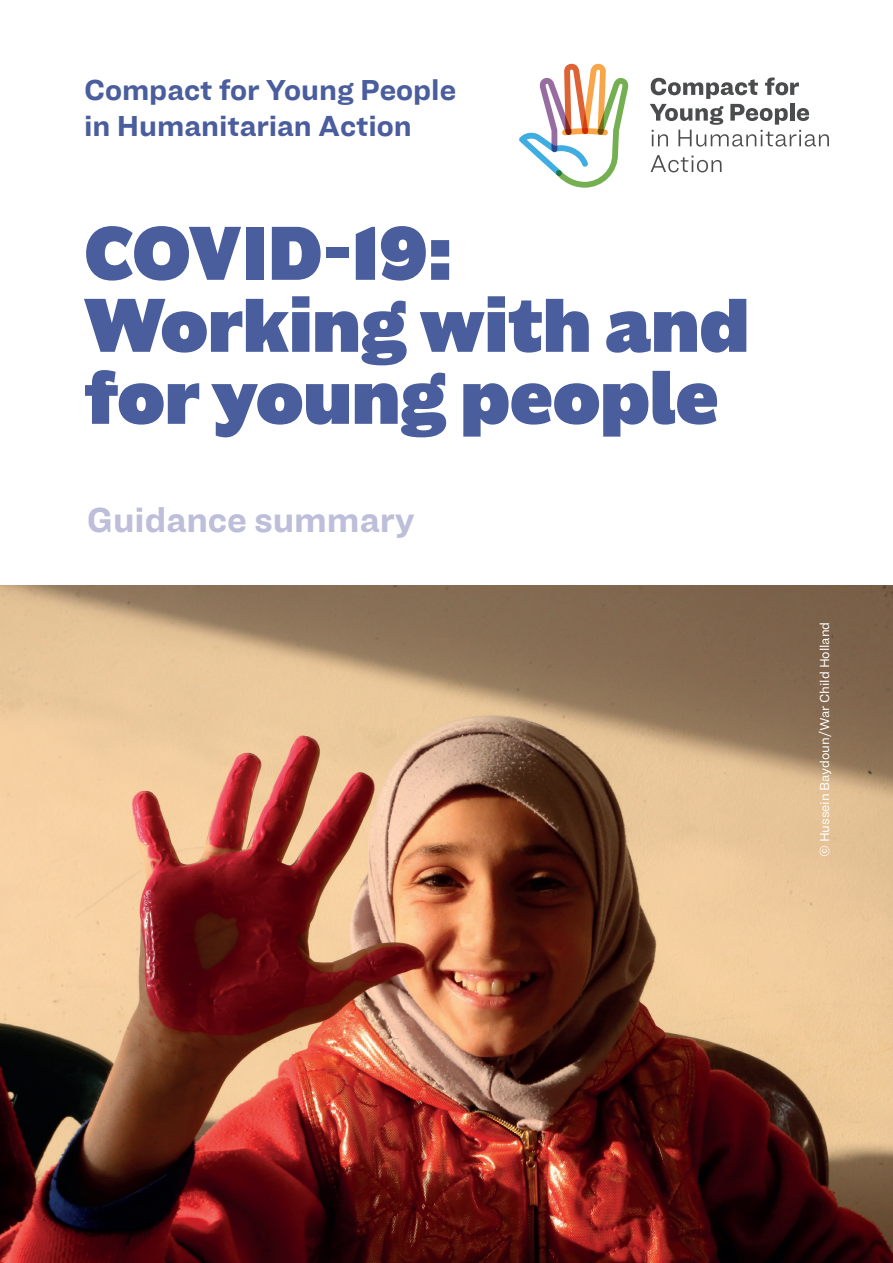
<style>
.page{position:relative;width:893px;height:1263px;background:#fff}
.page>*{position:absolute;margin:0;border:0;box-sizing:border-box;transform-origin:0 0}
.t1{font:900 78px/72px "Americane";color:#4a5d9d}
.t2{font:700 36px "Ringside";color:#bdbed9}
.t3{font:700 30px/36px "Ringside";color:#4a5d9d}
.t4{font:13.5px "Ringside";letter-spacing:-.005em;color:#fff}
</style>
<div class="page">
<img style="left:0;top:586px;width:893px;height:677px">
<svg style="left:519px;top:63px;width:110px;height:124px"></svg>
<svg style="left:650px;top:78px;width:179px;height:69px"></svg>
<svg style="left:651px;top:155px;width:70px;height:17px"></svg>
<p class="t3" style="left:84px;top:71px;width:373px">Compact for Young People in Humanitarian Action</p>
<h1 class="t1" style="left:84px;top:219px;width:667px">COVID-19:<br>Working with and for young people</h1>
<p class="t2" style="left:87px;top:493px;width:329px">Guidance summary</p>
<p class="t4" style="left:815px;top:857px;width:237px;rotate:-90deg">© Hussein Baydoun/War Child Holland</p>
</div>
